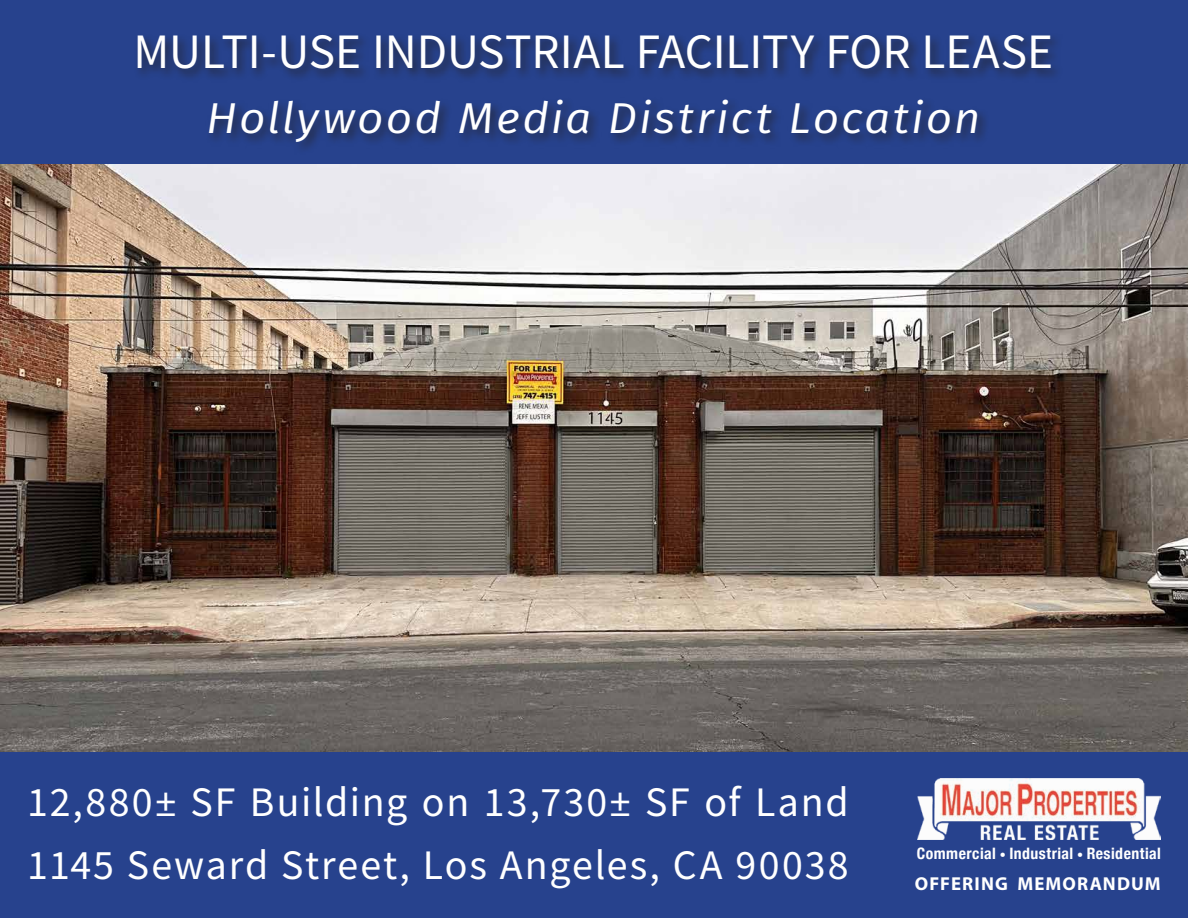
<style>
.page{position:relative;width:1188px;height:918px;background:#27428d}
.page>*{position:absolute;margin:0;border:0;box-sizing:border-box;transform-origin:0 0}
.t1{font:49.5px "Source Sans Variable";letter-spacing:-.005em;color:#fff}
.t2{font:italic 43.2px "Fira Sans";letter-spacing:.04em;color:#fff;scale:1.07 1}
.t3{font:42px/63px "Source Sans Variable";letter-spacing:.04em;color:#fff}
.t4{font:700 18.75px "Myriad Pro";letter-spacing:.06em;color:#fff}
.t5{font:700 condensed 15.75px "Helvetica Neue";letter-spacing:.03em;color:#fff}
.s1{font-size:12px}
</style>
<div class="page">
<div style="left:134px;top:32px;width:930px;height:123px;background:#231f20;opacity:.7"></div>
<img style="left:917px;top:778px;width:244px;height:61px">
<img style="left:0;top:164px;width:1188px;height:588px">
<p class="t1" style="left:134px;top:22px;width:921px">MULTI-USE INDUSTRIAL FACILITY FOR LEASE</p>
<p class="t2" style="left:206px;top:88px;width:725px">Hollywood Media District Location</p>
<p class="t3" style="left:27px;top:771px;width:823px">12,880± SF Building on 13,730± SF of Land<br>1145 Seward Street, Los Angeles, CA 90038</p>
<p class="t5" style="left:917px;top:841px;width:246px">Commercial <span class="s1">•</span> Industrial <span class="s1">•</span> Residential</p>
<p class="t4" style="left:915px;top:872px;width:247px">OFFERING MEMORANDUM</p>
</div>
